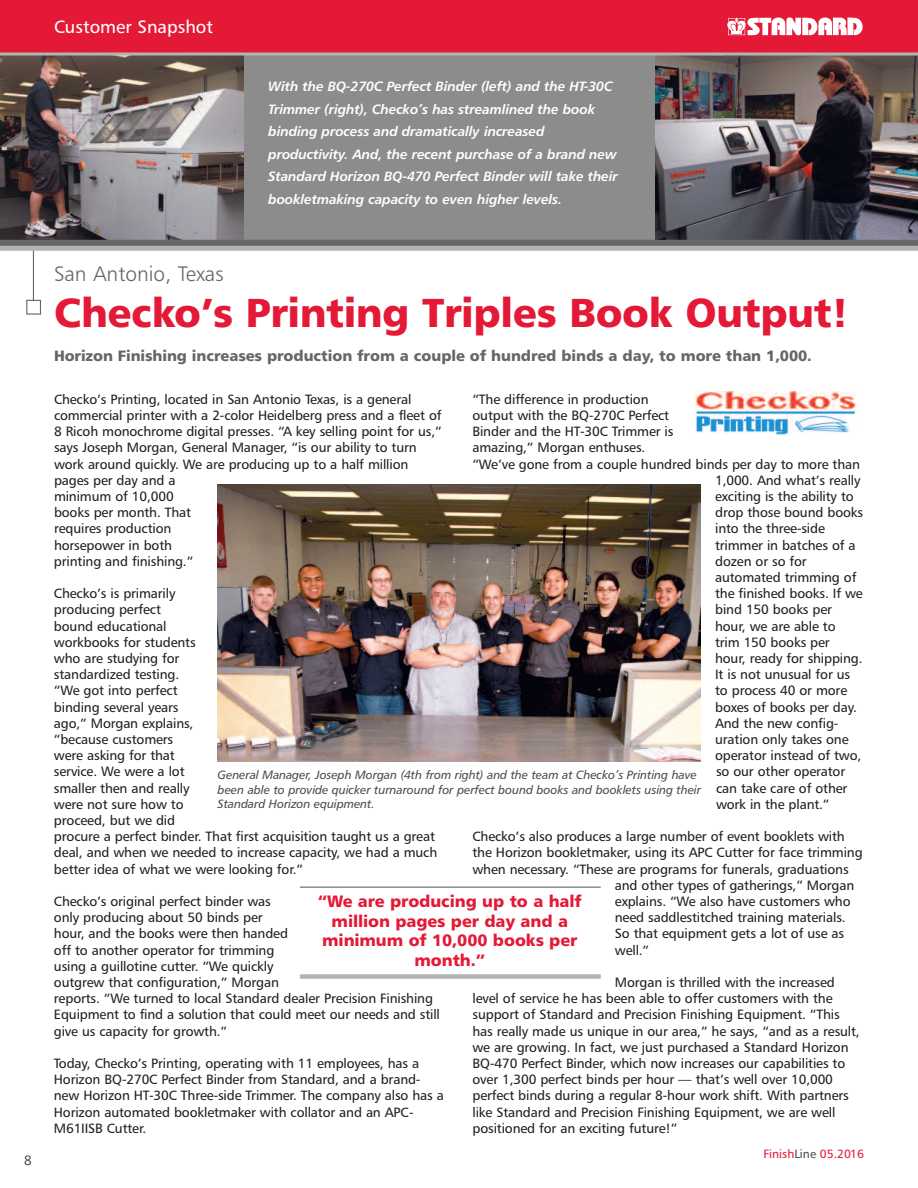
<style>
.page{position:relative;width:918px;height:1188px;background:#fff}
.page>*{position:absolute;margin:0;border:0;box-sizing:border-box;transform-origin:0 0}
.t1{font:40.5px "Humanist 777 BT Black B";letter-spacing:-.01em;color:#e41936}
.t2{font:21px "Humanist 777 BT Light B";color:#666}
.t3{font:18px "Humanist 777 BT Roman B";color:#fff}
.t4{font:16.5px/19.8px "Humanist 777 BT Black B";letter-spacing:-.005em;color:#e41936;text-align:center}
.t5{font:15px "Humanist 777 BT Black B";letter-spacing:-.005em;color:#666}
.t6{font:13.5px/16.2px "Humanist 777 BT Roman B";letter-spacing:-.01em;color:#231f20}
.t7{font:13.5px/22.5px "Humanist 777 BT Bold Italic B";letter-spacing:-.01em;color:#fff}
.t8{font:13.5px "Humanist 777 BT Light B";color:#231f20}
.t9{font:12px/14.4px "Humanist 777 BT Italic B";letter-spacing:-.01em;color:#4d4d4d}
.t10{font:12px "Humanist 777 BT Roman B";color:#e41936}
.s1{color:#4d4d4d}
</style>
<div class="page">
<img style="left:655px;top:56px;width:262px;height:184px">
<img style="left:0;top:56px;width:244px;height:184px">
<div style="left:244px;top:54px;width:411px;height:187px;background:#8c8c8c"></div>
<hr style="left:33px;top:245px;width:1px;height:57px;background:#666">
<div style="left:0;top:245px;width:918px;height:6px;background:#b3b3b3"></div>
<div style="left:0;top:240px;width:918px;height:6px;background:#666"></div>
<div style="left:0;top:0;width:918px;height:54px;background:#e41936"></div>
<svg style="left:0;top:52px;width:917px;height:4px;fill:#b3b3b3"></svg>
<div style="left:26px;top:300px;width:15px;height:15px;border:1px solid #666"></div>
<img style="left:218px;top:485px;width:482px;height:277px">
<div style="left:300px;top:974px;width:301px;height:5px;background:#b3b3b3"></div>
<hr style="left:300px;top:887px;width:301px;height:1px;background:#666">
<svg style="left:727px;top:18px;width:136px;height:17px"></svg>
<img style="left:694px;top:392px;width:162px;height:43px">
<hr style="left:917px;top:0;width:1px;height:1188px;background:#fff">
<hr style="left:917px;top:54px;width:1px;height:187px;background:#efedf6">
<hr style="left:917px;top:0;width:1px;height:54px;background:#e41936">
<h3 class="t3" style="left:54px;top:16px;width:161px">Customer Snapshot</h3>
<p class="t7" style="left:268px;top:75px;width:351px">With the BQ-270C Perfect Binder (left) and the HT-30C Trimmer (right), Checko’s has streamlined the book binding process and dramatically increased productivity. And, the recent purchase of a brand new Standard Horizon BQ-470 Perfect Binder will take their bookletmaking capacity to even higher levels.</p>
<p class="t8" style="left:24px;top:1152px;width:9px">8</p>
<h2 class="t2" style="left:54px;top:261px;width:171px">San Antonio, Texas</h2>
<h1 class="t1" style="left:54px;top:290px;width:796px">Checko’s Printing Triples Book Output!</h1>
<p class="t5" style="left:54px;top:347px;width:759px">Horizon Finishing increases production from a couple of hundred binds a day, to more than 1,000.</p>
<p class="t6" style="left:472px;top:391px;width:178px">“The difference in production</p>
<p class="t6" style="left:472px;top:407px;width:198px">output with the BQ-270C Perfect</p>
<p class="t6" style="left:472px;top:423px;width:203px">Binder and the HT-30C Trimmer is</p>
<p class="t6" style="left:472px;top:440px;width:174px">amazing,” Morgan enthuses.</p>
<p class="t6" style="left:472px;top:456px;width:389px">“We’ve gone from a couple hundred binds per day to more than</p>
<p class="t6" style="left:715px;top:472px;width:147px">1,000. And what’s really</p>
<p class="t6" style="left:715px;top:488px;width:140px">exciting is the ability to</p>
<p class="t6" style="left:715px;top:504px;width:150px">drop those bound books</p>
<p class="t6" style="left:715px;top:521px;width:111px">into the three-side</p>
<p class="t6" style="left:715px;top:537px;width:142px">trimmer in batches of a</p>
<p class="t6" style="left:715px;top:553px;width:93px">dozen or so for</p>
<p class="t6" style="left:715px;top:569px;width:143px">automated trimming of</p>
<p class="t6" style="left:715px;top:585px;width:149px">the finished books. If we</p>
<p class="t6" style="left:715px;top:602px;width:119px">bind 150 books per</p>
<p class="t6" style="left:715px;top:618px;width:122px">hour, we are able to</p>
<p class="t6" style="left:715px;top:634px;width:116px">trim 150 books per</p>
<p class="t6" style="left:715px;top:650px;width:149px">hour, ready for shipping.</p>
<p class="t6" style="left:715px;top:666px;width:137px">It is not unusual for us</p>
<p class="t6" style="left:715px;top:683px;width:134px">to process 40 or more</p>
<p class="t6" style="left:715px;top:699px;width:143px">boxes of books per day.</p>
<p class="t6" style="left:715px;top:715px;width:125px">And the new config-</p>
<p class="t6" style="left:715px;top:731px;width:135px">uration only takes one</p>
<p class="t6" style="left:715px;top:747px;width:148px">operator instead of two,</p>
<p class="t6" style="left:716px;top:764px;width:131px">so our other operator</p>
<p class="t6" style="left:716px;top:780px;width:133px">can take care of other</p>
<p class="t6" style="left:716px;top:796px;width:115px">work in the plant.”</p>
<p class="t6" style="left:473px;top:828px;width:374px">Checko’s also produces a large number of event booklets with</p>
<p class="t6" style="left:473px;top:845px;width:392px">the Horizon bookletmaker, using its APC Cutter for face trimming</p>
<p class="t6" style="left:473px;top:861px;width:378px">when necessary. “These are programs for funerals, graduations</p>
<p class="t6" style="left:615px;top:877px;width:241px">and other types of gatherings,” Morgan</p>
<p class="t6" style="left:615px;top:893px;width:237px">explains. “We also have customers who</p>
<p class="t6" style="left:615px;top:909px;width:232px">need saddlestitched training materials.</p>
<p class="t6" style="left:615px;top:926px;width:231px">So that equipment gets a lot of use as</p>
<p class="t6" style="left:615px;top:942px;width:36px">well.”</p>
<p class="t6" style="left:473px;top:974px;width:389px;text-indent:142px">Morgan is thrilled with the increased level of service he has been able to offer customers with the support of Standard and Precision Finishing Equipment. “This has really made us unique in our area,” he says, “and as a result, we are growing. In fact, we just purchased a Standard Horizon BQ-470 Perfect Binder, which now increases our capabilities to over 1,300 perfect binds per hour — that’s well over 10,000 perfect binds during a regular 8-hour work shift. With partners like Standard and Precision Finishing Equipment, we are well positioned for an exciting future!”</p>
<p class="t6" style="left:54px;top:391px;width:389px">Checko’s Printing, located in San Antonio Texas, is a general commercial printer with a 2-color Heidelberg press and a fleet of 8 Ricoh monochrome digital presses. “A key selling point for us,” says Joseph Morgan, General Manager, “is our ability to turn work around quickly. We are producing up to a half million pages per day and a<br>minimum of 10,000<br>books per month. That<br>requires production<br>horsepower in both<br>printing and finishing.”</p>
<p class="t6" style="left:54px;top:585px;width:385px">Checko’s is primarily<br>producing perfect<br>bound educational<br>workbooks for students<br>who are studying for<br>standardized testing.<br>“We got into perfect<br>binding several years<br>ago,” Morgan explains,<br>“because customers<br>were asking for that<br>service. We were a lot<br>smaller then and really<br>were not sure how to<br>proceed, but we did<br>procure a perfect binder. That first acquisition taught us a great deal, and when we needed to increase capacity, we had a much better idea of what we were looking for.”</p>
<p class="t6" style="left:54px;top:893px;width:388px">Checko’s original perfect binder was<br>only producing about 50 binds per<br>hour, and the books were then handed<br>off to another operator for trimming<br>using a guillotine cutter. “We quickly<br>outgrew that configuration,” Morgan<br>reports. “We turned to local Standard dealer Precision Finishing Equipment to find a solution that could meet our needs and still give us capacity for growth.”</p>
<p class="t6" style="left:54px;top:1055px;width:392px">Today, Checko’s Printing, operating with 11 employees, has a Horizon BQ-270C Perfect Binder from Standard, and a brand&shy;new Horizon HT-30C Three-side Trimmer. The company also has a Horizon automated bookletmaker with collator and an APC-M61IISB Cutter.</p>
<p class="t9" style="left:218px;top:768px;width:485px">General Manager, Joseph Morgan (4th from right) and the team at Checko’s Printing have been able to provide quicker turnaround for perfect bound books and booklets using their<br>Standard Horizon equipment.</p>
<p class="t4" style="left:318px;top:891px;width:265px">“We are producing up to a half million pages per day and a minimum of 10,000 books per month.”</p>
<p class="t10" style="left:764px;top:1147px;width:102px">Finish<span class="s1">Line</span> 05.2016</p>
</div>
